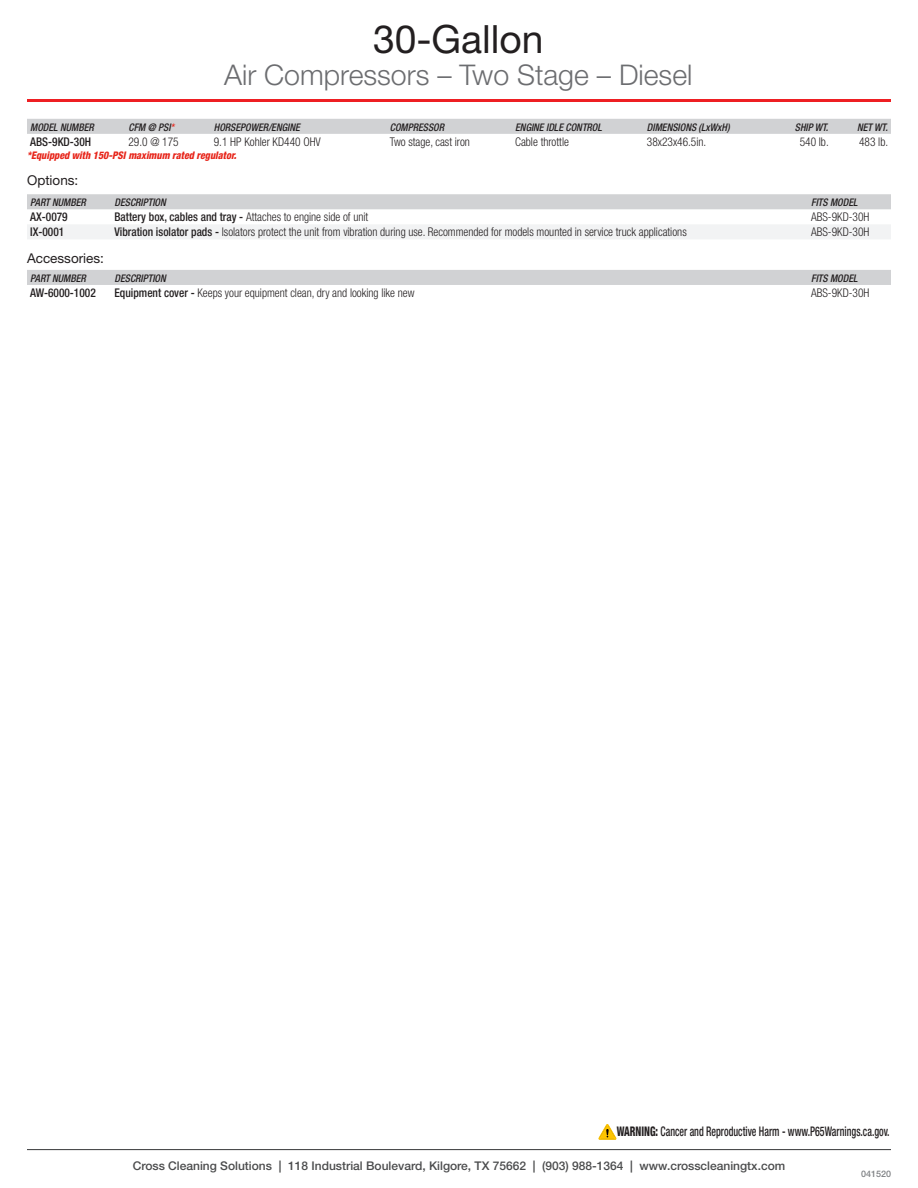
<style>
.page{position:relative;width:918px;height:1188px;background:#fff}
.page>*{position:absolute;margin:0;border:0;box-sizing:border-box;transform-origin:0 0}
.t1{font:39px "Helvetica Neue LT Std";color:#231f20}
.t2{font:300 28.5px "Helvetica Neue LT Std";color:#6c6d70}
.t3{font:13.5px "Helvetica Neue LT Std";color:#231f20}
.t4{font:500 condensed 13.2px "Helvetica Neue LT Std";color:#231f20;scale:.75 1}
.t5{font:300 condensed 12px "Helvetica Neue LT Std";color:#231f20;scale:.95 1}
.t6{font:500 12px "Helvetica Neue LT Std";color:#4b4c4d}
.t7{font:500 condensed 12px "Helvetica Neue LT Std";color:#231f20;scale:.95 1}
.t8{font:italic 500 condensed 10.5px "Helvetica Neue LT Std";color:#231f20;scale:.95 1}
.t9{font:italic 800 condensed 10.5px "Helvetica Neue LT Std";color:#e72419;scale:.95 1}
.t10{font:500 9px "Helvetica Neue LT Std";color:#808285}
.s1{color:#e72419}
.s2{font-weight:500}
.s3{font-weight:800}
</style>
<div class="page">
<hr style="left:27px;top:99px;width:864px;height:3px;background:#ee1f23">
<hr style="left:27px;top:1149px;width:864px;height:1px;background:#4b4c4d">
<svg style="left:599px;top:1124px;width:17px;height:16px"></svg>
<div style="left:27px;top:119px;width:864px;height:15px;background:#d1d2d4"></div>
<div style="left:27px;top:194px;width:864px;height:15px;background:#d1d2d4"></div>
<div style="left:27px;top:225px;width:864px;height:14px;background:#f2f3f4"></div>
<div style="left:27px;top:270px;width:864px;height:15px;background:#d1d2d4"></div>
<h1 class="t1" style="left:373px;top:16px;width:172px">30-Gallon</h1>
<h2 class="t2" style="left:224px;top:57px;width:470px">Air Compressors – Two Stage – Diesel</h2>
<p class="t8" style="left:30px;top:121px;width:69px">MODEL NUMBER</p>
<p class="t8" style="left:129px;top:121px;width:50px">CFM @ PSI<span class="s1">*</span></p>
<p class="t8" style="left:214px;top:121px;width:92px">HORSEPOWER/ENGINE</p>
<p class="t8" style="left:390px;top:121px;width:59px">COMPRESSOR</p>
<p class="t8" style="left:515px;top:121px;width:93px">ENGINE IDLE CONTROL</p>
<p class="t8" style="left:647px;top:121px;width:89px">DIMENSIONS (LxWxH)</p>
<p class="t8" style="left:795px;top:121px;width:37px">SHIP WT.</p>
<p class="t8" style="left:857px;top:121px;width:34px">NET WT.</p>
<p class="t7" style="left:30px;top:134px;width:66px">ABS-9KD-30H</p>
<p class="t5" style="left:129px;top:135px;width:54px">29.0 @ 175</p>
<p class="t5" style="left:214px;top:135px;width:114px">9.1 HP Kohler KD440 OHV</p>
<p class="t5" style="left:390px;top:135px;width:86px">Two stage, cast iron</p>
<p class="t5" style="left:515px;top:135px;width:58px">Cable throttle</p>
<p class="t5" style="left:647px;top:135px;width:64px">38x23x46.5in.</p>
<p class="t5" style="left:800px;top:135px;width:32px">540 lb.</p>
<p class="t5" style="left:859px;top:135px;width:32px">483 lb.</p>
<p class="t9" style="left:27px;top:149px;width:222px">*Equipped with 150-PSI maximum rated regulator.</p>
<p class="t8" style="left:30px;top:196px;width:60px">PART NUMBER</p>
<p class="t8" style="left:114px;top:196px;width:56px">DESCRIPTION</p>
<p class="t8" style="left:811px;top:196px;width:50px">FITS MODEL</p>
<p class="t7" style="left:30px;top:210px;width:41px">AX-0079</p>
<p class="t5" style="left:114px;top:210px;width:269px"><span class="s2">Battery box, cables and tray -</span> Attaches to engine side of unit</p>
<p class="t5" style="left:811px;top:210px;width:63px">ABS-9KD-30H</p>
<p class="t7" style="left:30px;top:225px;width:37px">IX-0001</p>
<p class="t5" style="left:114px;top:225px;width:604px"><span class="s2">Vibration isolator pads -</span> Isolators protect the unit from vibration during use. Recommended for models mounted in service truck applications</p>
<p class="t5" style="left:811px;top:225px;width:63px">ABS-9KD-30H</p>
<p class="t8" style="left:30px;top:272px;width:60px">PART NUMBER</p>
<p class="t8" style="left:114px;top:272px;width:56px">DESCRIPTION</p>
<p class="t8" style="left:811px;top:272px;width:50px">FITS MODEL</p>
<p class="t7" style="left:30px;top:285px;width:71px">AW-6000-1002</p>
<p class="t5" style="left:114px;top:286px;width:317px"><span class="s2">Equipment cover -</span> Keeps your equipment clean, dry and looking like new</p>
<p class="t5" style="left:811px;top:286px;width:63px">ABS-9KD-30H</p>
<p class="t3" style="left:27px;top:173px;width:53px">Options:</p>
<p class="t3" style="left:27px;top:250px;width:78px">Accessories:</p>
<p class="t4" style="left:617px;top:1124px;width:365px"><span class="s3">WARNING:</span> Cancer and Reproductive Harm - www.P65Warnings.ca.gov.</p>
<p class="t6" style="left:133px;top:1158px;width:654px">Cross Cleaning Solutions | 118 Industrial Boulevard, Kilgore, TX 75662 | (903) 988-1364 | www.crosscleaningtx.com</p>
<p class="t10" style="left:861px;top:1169px;width:32px">041520</p>
</div>
